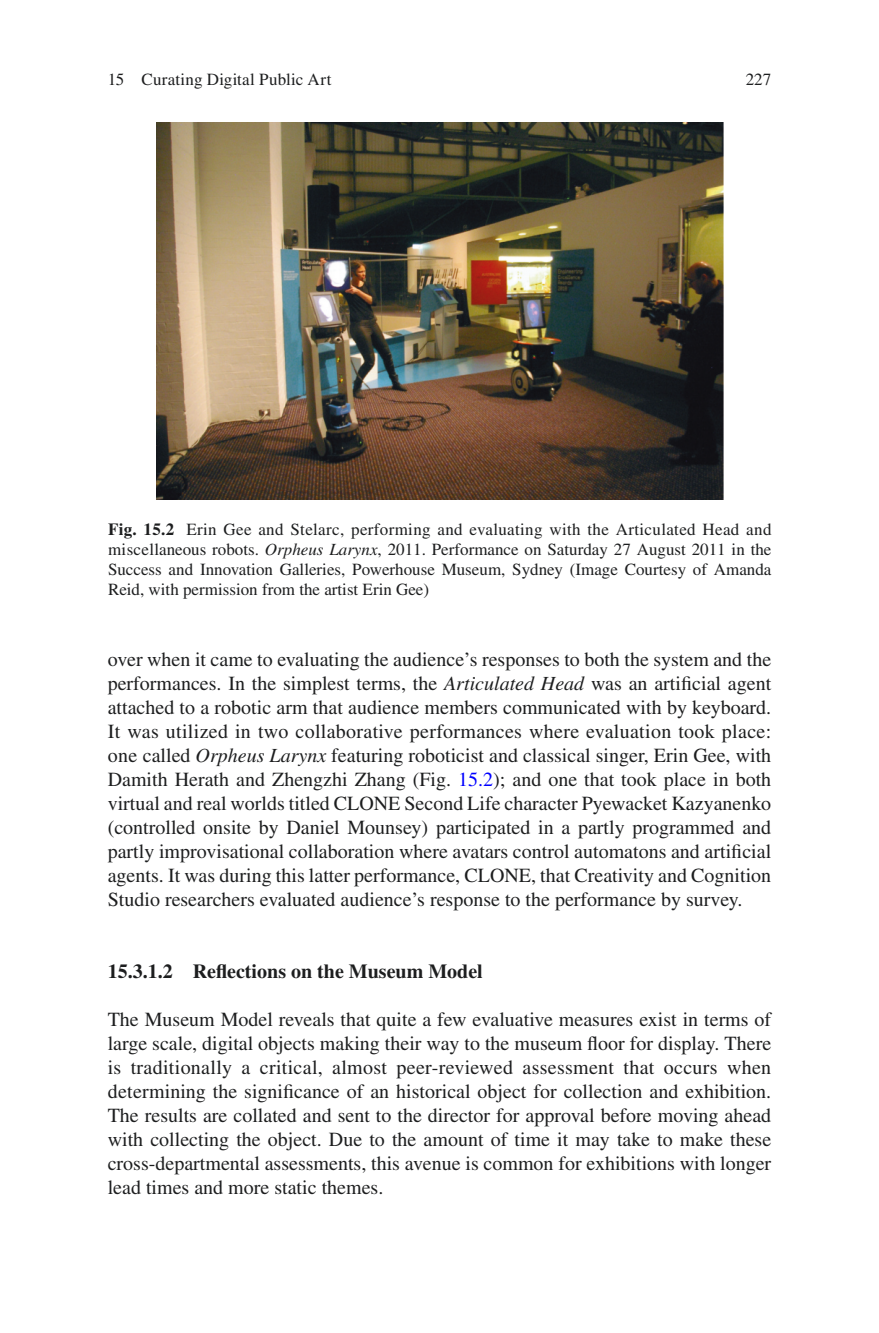
<style>
.page{position:relative;width:879px;height:1333px;background:#fff}
.page>*{position:absolute;margin:0;border:0;box-sizing:border-box;transform-origin:0 0}
.t1{font:20px/24px "Times";color:#1d1e1f;text-align:justify}
.t2{font:700 20px "Times";color:#1d1e1f}
.t3{font:17px/20px "Times";color:#1d1e1f;text-align:justify}
.s1{font-weight:700}
.s2{font-style:italic}
.s3{color:#00f}
</style>
<div class="page">
<img style="left:156px;top:123px;width:567px;height:377px">
<p class="t3" style="left:108px;top:71px;width:225px">15 Curating Digital Public Art</p>
<p class="t3" style="left:746px;top:71px;width:27px">227</p>
<p class="t3" style="left:108px;top:521px;width:665px"><span class="s1">Fig. 15.2</span> Erin Gee and Stelarc, performing and evaluating with the Articulated Head and miscellaneous robots. <span class="s2">Orpheus Larynx</span> , 2011. Performance on Saturday 27 August 2011 in the Success and Innovation Galleries, Powerhouse Museum, Sydney (Image Courtesy of Amanda Reid, with permission from the artist Erin Gee)</p>
<p class="t1" style="left:108px;top:649px;width:665px">over when it came to evaluating the audience’s responses to both the system and the performances. In the simplest terms, the <span class="s2">Articulated Head</span> was an artificial agent attached to a robotic arm that audience members communicated with by keyboard.<br>It was utilized in two collaborative performances where evaluation took place: one called <span class="s2">Orpheus Larynx</span> featuring roboticist and classical singer, Erin Gee, with Damith Herath and Zhengzhi Zhang (Fig. <span class="s3">15.2</span> ); and one that took place in both virtual and real worlds titled CLONE Second Life character Pyewacket Kazyanenko (controlled onsite by Daniel Mounsey) participated in a partly programmed and partly improvisational collaboration where avatars control automatons and artificial agents. It was during this latter performance, CLONE, that Creativity and Cognition Studio researchers evaluated audience’s response to the performance by survey.</p>
<p class="t2" style="left:108px;top:963px;width:376px">15.3.1.2 Reflections on the Museum Model</p>
<p class="t1" style="left:108px;top:1009px;width:665px">The Museum Model reveals that quite a few evaluative measures exist in terms of large scale, digital objects making their way to the museum floor for display. There is traditionally a critical, almost peer-reviewed assessment that occurs when determining the significance of an historical object for collection and exhibition.<br>The results are collated and sent to the director for approval before moving ahead with collecting the object. Due to the amount of time it may take to make these cross- departmental assessments, this avenue is common for exhibitions with longer lead times and more static themes.</p>
</div>
